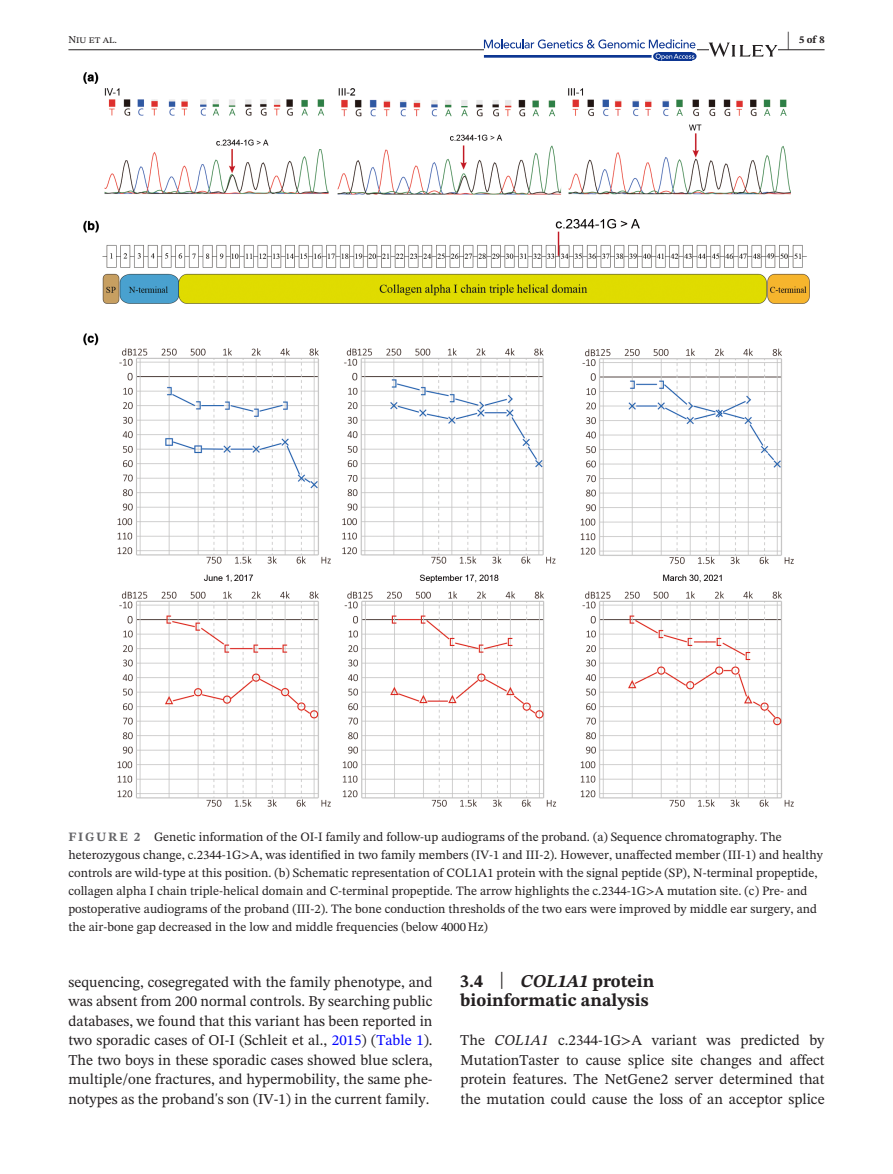
<style>
.page{position:relative;width:893px;height:1174px;background:#fff}
.page>*{position:absolute;margin:0;border:0;box-sizing:border-box;transform-origin:0 0}
.t1{font:700 21px "STIX Two Text";color:#231f20;scale:.42 1}
.t2{font:700 18px/19.5px "STIX Two Text";color:#231f20}
.t3{font:15px/19.5px "STIX Two Text";color:#231f20;text-align:justify}
.t4{font:12.75px/18px "STIX Two Text";color:#231f20}
.t5{font:10.5px "STIX Two Text";color:#231f20}
.t6{font:700 10.5px "STIX Two Text";color:#231f20}
.s1{font-weight:700;color:#636366}
.s2{font-family:"STIX"}
.s3{color:#00f}
.s4{font-weight:400;font-size:23.7px}
.s5{font-style:italic}
</style>
<div class="page">
<hr style="left:68px;top:49px;width:756px;height:1px;background:#231f20">
<svg style="left:484px;top:39px;width:211px;height:21px"></svg>
<svg style="left:709px;top:43px;width:68px;height:14px"></svg>
<img style="left:83px;top:72px;width:727px;height:735px">
<h1 class="t1" style="left:787px;top:24px;width:8px">|</h1>
<p class="t5" style="left:68px;top:32px;width:50px">Niu et al.</p>
<p class="t6" style="left:799px;top:32px;width:27px">5 of 8</p>
<p class="t4" style="left:68px;top:828px;width:756px"><span class="s1">FIGURE 2</span> Genetic information of the OI-I family and follow-up audiograms of the proband. (a) Sequence chromatography. The heterozygous change, c.2344-1G<span class="s2">&gt;</span>A, was identified in two family members (IV-1 and III-2). However, unaffected member (III-1) and healthy controls are wild-type at this position. (b) Schematic representation of COL1A1 protein with the signal peptide (SP), N-terminal propeptide, collagen alpha I chain triple-helical domain and C-terminal propeptide. The arrow highlights the c.2344-1G<span class="s2">&gt;</span>A mutation site. (c) Pre- and postoperative audiograms of the proband (III-2). The bone conduction thresholds of the two ears were improved by middle ear surgery, and the air-bone gap decreased in the low and middle frequencies (below 4000Hz)</p>
<p class="t3" style="left:68px;top:972px;width:366px">sequencing, cosegregated with the family phenotype, and was absent from 200 normal controls. By searching public databases, we found that this variant has been reported in two sporadic cases of OI-I (Schleit et al., <span class="s3">2015</span>) (<span class="s3">Table 1</span>).<br>The two boys in these sporadic cases showed blue sclera, multiple/one fractures, and hypermobility, the same phe&shy;notypes as the proband's son (IV-1) in the current family.</p>
<h2 class="t2" style="left:460px;top:971px;width:196px">3.4 <span class="s4">|</span> <span class="s5">COL1A1</span> protein bioinformatic analysis</h2>
<p class="t3" style="left:460px;top:1030px;width:366px">The <span class="s5">COL1A1</span> c.2344-1G<span class="s2">&gt;</span>A variant was predicted by MutationTaster to cause splice site changes and affect protein features. The NetGene2 server determined that the mutation could cause the loss of an acceptor splice</p>
</div>
